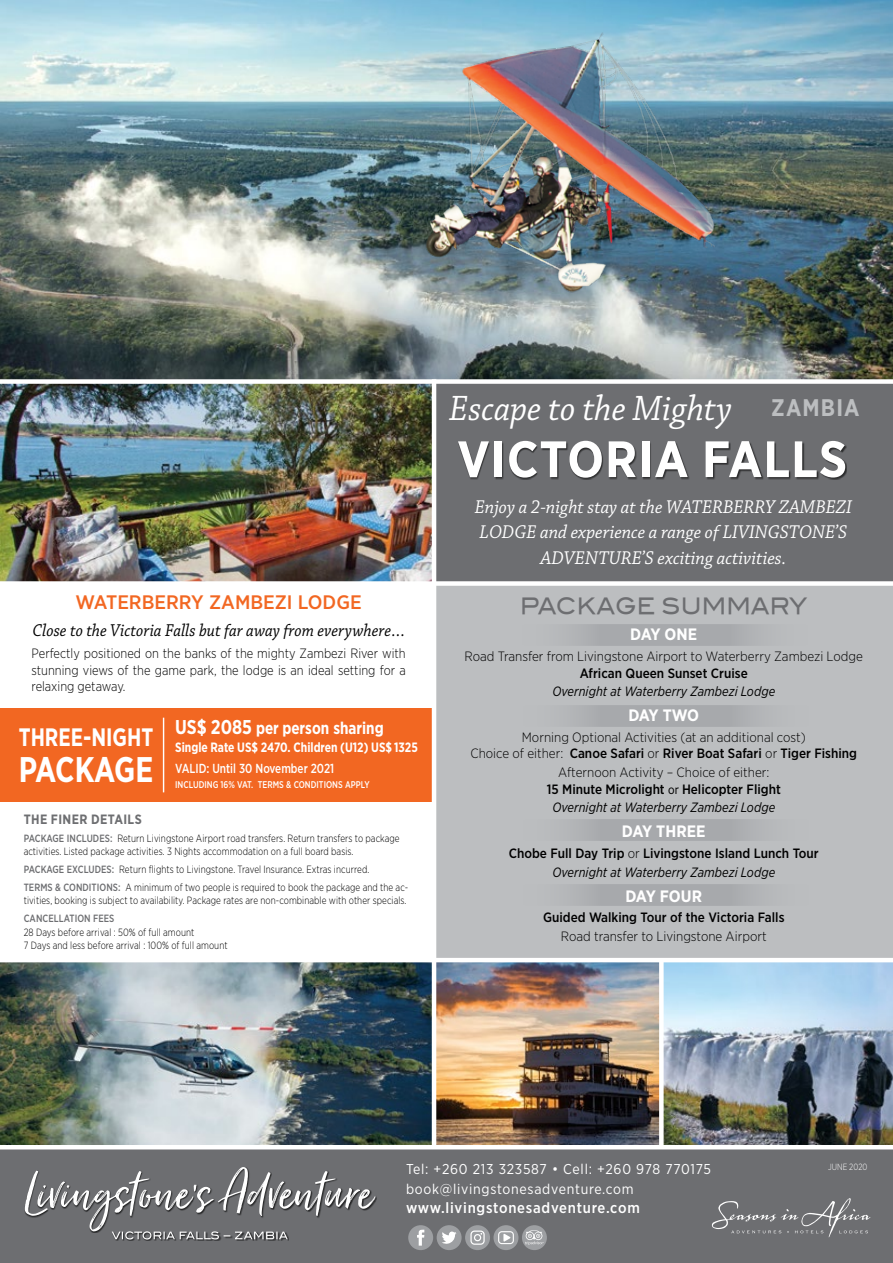
<style>
.page{position:relative;width:893px;height:1263px;background:#fff}
.page>*{position:absolute;margin:0;border:0;box-sizing:border-box;transform-origin:0 0}
.t1{font:700 51px "Gotham Narrow";letter-spacing:.02em;color:#fff}
.t2{font:italic 37.05px "Chaparral Pro";letter-spacing:.005em;color:#fff;scale:.95 1}
.t3{font:700 35.55px "Gotham Narrow";letter-spacing:-.025em;color:#fff;scale:.88 1}
.t4{font:700 25.2px "Gotham Narrow";color:#fff;scale:.86 1}
.t5{font:22.5px "Blair Md ITCTT Medium";letter-spacing:.005em;color:#6d6e71;scale:.88 1}
.t6{font:italic 19.5px/25.5px "Chaparral Pro";color:#fff;text-align:center;scale:.95 1}
.t7{font:500 19.5px "Gotham Narrow";color:#f26722;scale:1.05 1}
.t8{font:18px "Chaparral Pro It Capt";color:#000;scale:.9 1}
.t9{font:700 17.1px "Gotham Narrow";color:#fff;scale:.9 1}
.t10{font:700 16.5px "Gotham Narrow";color:#fff}
.t11{font:500 15px "Gotham Narrow";letter-spacing:.05em;color:#fff}
.t12{font:14.25px/19.5px "Gotham Narrow";letter-spacing:.05em;color:#fff}
.t13{font:500 13.5px/16.5px "Gotham Narrow";color:#000;text-align:center}
.t14{font:300 13.5px/16.5px "Gotham Narrow";color:#000;text-align:center}
.t15{font:300 13.5px/16.5px "Gotham Narrow";color:#000;text-align:justify;scale:.95 1}
.t16{font:italic 13.5px "Gotham Narrow";letter-spacing:.005em;color:#000;scale:.95 1}
.t17{font:700 13.5px "Gotham Narrow";color:#fff;scale:.88 1}
.t18{font:700 13.5px "Gotham Narrow";letter-spacing:.03em;color:#6d6e71;scale:.95 1}
.t19{font:500 13.05px "Gotham Narrow";color:#fff;scale:.88 1}
.t20{font:300 10.5px/13.5px "Gotham Narrow";letter-spacing:.005em;color:#000;scale:.9 1}
.t21{font:500 10.5px "Gotham Narrow";letter-spacing:.005em;color:#6d6e71;scale:.9 1}
.t22{font:500 9.75px "Gotham Narrow";color:#fff;scale:.88 1}
.t23{font:300 9px "Gotham Narrow";letter-spacing:.005em;color:#fff;scale:.9 1}
.s1{font-family:"Gotham Narrow";font-weight:700;font-style:normal;font-size:24px;color:#bcbec0}
.s2{font-size:19.95px}
.s3{font-weight:500;color:#6d6e71}
.s4{font-weight:500}
.s5{font-weight:300}
.s6{font-family:"Bliss";font-weight:300}
.s7{font-weight:400;font-style:italic}
</style>
<div class="page">
<img style="left:0;top:0;width:893px;height:379px">
<img style="left:366px;top:15px;width:425px;height:326px">
<div style="left:0;top:708px;width:469px;height:94px;background:#f26722"></div>
<div style="left:434px;top:581px;width:459px;height:430px;background:#bcbec0"></div>
<hr style="left:163px;top:718px;width:1px;height:74px;background:#fff">
<img style="left:664px;top:962px;width:229px;height:183px">
<img style="left:436px;top:962px;width:223px;height:183px">
<img style="left:0;top:962px;width:432px;height:183px">
<div style="left:659px;top:961px;width:5px;height:199px;background:#fff"></div>
<div style="left:0;top:382px;width:893px;height:202px;background:#6d6e71"></div>
<div style="left:0;top:1147px;width:893px;height:116px;background:#6d6e71"></div>
<img style="left:0;top:384px;width:432px;height:197px">
<hr style="left:0;top:958px;width:893px;height:4px;background:#fff">
<hr style="left:0;top:1145px;width:893px;height:4px;background:#fff">
<div style="left:0;top:379px;width:893px;height:5px;background:#fff"></div>
<div style="left:0;top:581px;width:893px;height:5px;background:#fff"></div>
<div style="left:516px;top:624px;width:297px;height:21px;background:linear-gradient(to right,#afb1b3,#aeb0b3)"></div>
<div style="left:517px;top:705px;width:297px;height:21px;background:linear-gradient(to right,#afb1b3,#aeb0b3)"></div>
<div style="left:517px;top:884px;width:297px;height:21px;background:linear-gradient(to right,#afb1b3,#aeb0b3)"></div>
<div style="left:517px;top:819px;width:297px;height:21px;background:linear-gradient(to right,#afb1b3,#aeb0b3)"></div>
<div style="left:458px;top:441px;width:389px;height:39px;background:#000;opacity:.6"></div>
<svg style="left:712px;top:1198px;width:158px;height:39px"></svg>
<div style="left:112px;top:1231px;width:177px;height:10px;background:#000;opacity:.7"></div>
<svg style="left:25px;top:1167px;width:350px;height:72px"></svg>
<div style="left:408px;top:1225px;width:25px;height:25px;background:#9d9fa2;border-radius:50%"></div>
<svg style="left:417px;top:1230px;width:7px;height:15px"></svg>
<div style="left:437px;top:1225px;width:25px;height:25px;background:#9d9fa2;border-radius:50%"></div>
<svg style="left:442px;top:1231px;width:14px;height:13px"></svg>
<div style="left:493px;top:1225px;width:26px;height:25px;background:#9d9fa2;border-radius:50%"></div>
<div style="left:522px;top:1225px;width:25px;height:25px;background:#9d9fa2;border-radius:50%"></div>
<div style="left:465px;top:1225px;width:25px;height:25px;background:#9d9fa2;border-radius:50%"></div>
<svg style="left:470px;top:1230px;width:15px;height:15px"></svg>
<svg style="left:525px;top:1230px;width:19px;height:15px"></svg>
<svg style="left:498px;top:1231px;width:16px;height:13px"></svg>
<hr style="left:432px;top:379px;width:4px;height:766px;background:#fff">
<h2 class="t2" style="left:449px;top:388px;width:433px">Escape to the Mighty <span class="s1">ZAMBIA</span></h2>
<h1 class="t1" style="left:457px;top:426px;width:391px">VICTORIA FALLS</h1>
<h3 class="t7" style="left:76px;top:590px;width:274px">WATERBERRY ZAMBEZI LODGE</h3>
<h3 class="t8" style="left:32px;top:620px;width:415px">Close to the Victoria Falls but far away from everywhere…</h3>
<p class="t15" style="left:32px;top:645px;width:395px">Perfectly positioned on the banks of the mighty Zambezi River with stunning views of the game park, the lodge is an ideal setting for a relaxing getaway.</p>
<h3 class="t4" style="left:19px;top:721px;width:158px">THREE-NIGHT</h3>
<h3 class="t3" style="left:19px;top:746px;width:155px">PACKAGE</h3>
<h3 class="t9" style="left:175px;top:717px;width:233px"><span class="s2">US$ 2085</span> per person sharing</h3>
<p class="t17" style="left:175px;top:738px;width:277px">Single Rate US$ 2470. Children (U12) US$ 1325</p>
<p class="t19" style="left:175px;top:760px;width:182px">VALID: Until 30 November 2021</p>
<p class="t22" style="left:175px;top:779px;width:222px">INCLUDING 16% VAT. TERMS &amp; CONDITIONS APPLY</p>
<p class="t18" style="left:24px;top:811px;width:126px">THE FINER DETAILS</p>
<p class="t20" style="left:24px;top:831px;width:419px"><span class="s3">PACKAGE INCLUDES:</span> Return Livingstone Airport road transfers. Return transfers to package activities. Listed package activities. 3 Nights accommodation on a full board basis.</p>
<p class="t20" style="left:24px;top:860px;width:429px;line-height:17.7px"><span class="s3">PACKAGE EXCLUDES:</span> Return flights to Livingstone. Travel Insurance. Extras incurred.<br><span class="s3">TERMS &amp; CONDITIONS:</span> A minimum of two people is required to book the package and the ac-</p>
<p class="t20" style="left:24px;top:894px;width:427px">tivities, booking is subject to availability. Package rates are non-combinable with other specials.</p>
<p class="t21" style="left:24px;top:912px;width:102px">CANCELLATION FEES</p>
<p class="t20" style="left:24px;top:925px;width:228px">28 Days before arrival : 50% of full amount<br>7 Days and less before arrival : 100% of full amount</p>
<h3 class="t6" style="left:475px;top:495px;width:399px">Enjoy a 2-night stay at the WATERBERRY ZAMBEZI<br>LODGE and experience a range of LIVINGSTONE’S<br>ADVENTURE’S exciting activities.</h3>
<h3 class="t5" style="left:520px;top:592px;width:328px">PACKAGE SUMMARY</h3>
<h3 class="t10" style="left:630px;top:624px;width:69px">DAY ONE</h3>
<p class="t14" style="left:465px;top:648px;width:400px">Road Transfer from Livingstone Airport to Waterberry Zambezi Lodge</p>
<p class="t13" style="left:580px;top:664px;width:170px">African Queen Sunset Cruise</p>
<p class="t16" style="left:552px;top:683px;width:236px">Overnight at Waterberry Zambezi Lodge</p>
<h3 class="t10" style="left:628px;top:705px;width:72px">DAY TWO</h3>
<p class="t14" style="left:470px;top:729px;width:388px">Morning Optional Activities (at an additional cost)<br>Choice of either: <span class="s4">Canoe Safari</span> or <span class="s4">River Boat Safari</span> or <span class="s4">Tiger Fishing</span></p>
<p class="t13" style="left:547px;top:764px;width:236px"><span class="s5">Afternoon Activity – Choice of either:<br></span>15 Minute Microlight <span class="s6">or</span> Helicopter Flight</p>
<p class="t16" style="left:552px;top:799px;width:236px">Overnight at Waterberry Zambezi Lodge</p>
<h3 class="t10" style="left:622px;top:821px;width:85px">DAY THREE</h3>
<p class="t13" style="left:509px;top:844px;width:312px;line-height:18.6px">Chobe Full Day Trip <span class="s5">or</span> Livingstone Island Lunch Tour<br><span class="s7">Overnight at Waterberry Zambezi Lodge</span></p>
<h3 class="t10" style="left:625px;top:885px;width:78px">DAY FOUR</h3>
<p class="t13" style="left:543px;top:909px;width:243px">Guided Walking Tour of the Victoria Falls</p>
<p class="t14" style="left:561px;top:928px;width:207px">Road transfer to Livingstone Airport</p>
<h3 class="t12" style="left:406px;top:1159px;width:306px">Tel: +260 213 323587 • Cell: +260 978 770175 book@livingstonesadventure.com</h3>
<h3 class="t11" style="left:406px;top:1198px;width:235px">www.livingstonesadventure.com</h3>
<p class="t23" style="left:828px;top:1161px;width:45px">JUNE 2020</p>
</div>
